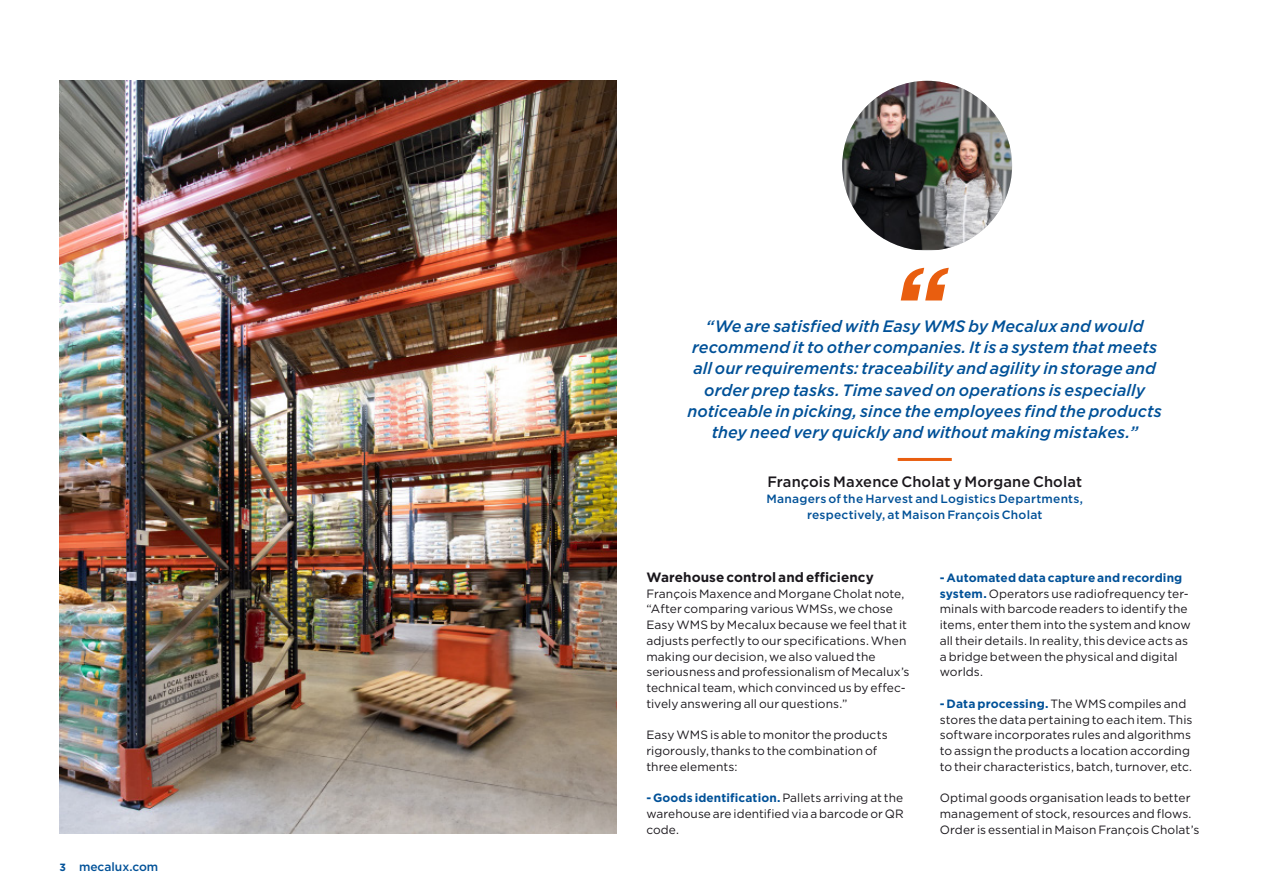
<style>
.page{position:relative;width:1263px;height:893px;background:#fff}
.page>*{position:absolute;margin:0;border:0;box-sizing:border-box;transform-origin:0 0}
.t1{font:italic 500 16.5px/21px "Gotham";letter-spacing:.005em;color:#005198;text-align:center}
.t2{font:500 15px "Gotham";letter-spacing:.005em;color:#1a171c}
.t3{font:700 13.5px "Gotham";letter-spacing:.005em;color:#1a171c}
.t4{font:12px/15.8px "Gotham";letter-spacing:.005em;color:#1a171c}
.t5{font:500 12px/15.8px "Gotham";letter-spacing:.015em;color:#005198;text-align:center}
.s1{font-weight:700;font-size:10.5px}
.s2{font-weight:700;color:#005198}
</style>
<div class="page">
<img style="left:60px;top:81px;width:557px;height:752px">
<hr style="left:898px;top:458px;width:54px;height:3px;background:#e95e0f">
<svg style="left:901px;top:268px;width:48px;height:32px"></svg>
<img style="left:842px;top:81px;width:170px;height:169px">
<p class="t5" style="left:60px;top:858px;width:100px"><span class="s1">3</span> mecalux.com</p>
<p class="t1" style="left:687px;top:316px;width:476px">“We are satisfied with Easy WMS by Mecalux and would recommend it to other companies. It is a system that meets all our requirements: traceability and agility in storage and order prep tasks. Time saved on operations is especially noticeable in picking, since the employees find the products they need very quickly and without making mistakes.”</p>
<p class="t2" style="left:767px;top:472px;width:316px">François Maxence Cholat y Morgane Cholat</p>
<p class="t5" style="left:766px;top:491px;width:318px">Managers of the Harvest and Logistics Departments, respectively, at Maison François Cholat</p>
<p class="t3" style="left:646px;top:568px;width:229px">Warehouse control and efficiency</p>
<p class="t4" style="left:646px;top:585px;width:265px">François Maxence and Morgane Cholat note, “After comparing various WMSs, we chose Easy WMS by Mecalux because we feel that it adjusts perfectly to our specifications. When making our decision, we also valued the seriousness and professionalism of Mecalux’s technical team, which convinced us by effec&shy;tively answering all our questions.”</p>
<p class="t4" style="left:646px;top:727px;width:243px">Easy WMS is able to monitor the products rigorously, thanks to the combination of three elements:</p>
<p class="t4" style="left:646px;top:790px;width:259px;text-align:justify"><span class="s2">- Goods identification.</span> Pallets arriving at the warehouse are identified via a barcode or QR code.</p>
<p class="t4" style="left:940px;top:569px;width:252px"><span class="s2">- Automated data capture and recording system.</span> Operators use radiofrequency ter&shy;minals with barcode readers to identify the items, enter them into the system and know all their details. In reality, this device acts as a bridge between the physical and digital worlds.</p>
<p class="t4" style="left:940px;top:695px;width:254px"><span class="s2">- Data processing.</span> The WMS compiles and stores the data pertaining to each item. This software incorporates rules and algorithms to assign the products a location according to their characteristics, batch, turnover, etc.</p>
<p class="t4" style="left:940px;top:790px;width:261px">Optimal goods organisation leads to better management of stock, resources and flows.<br>Order is essential in Maison François Cholat’s</p>
</div>
